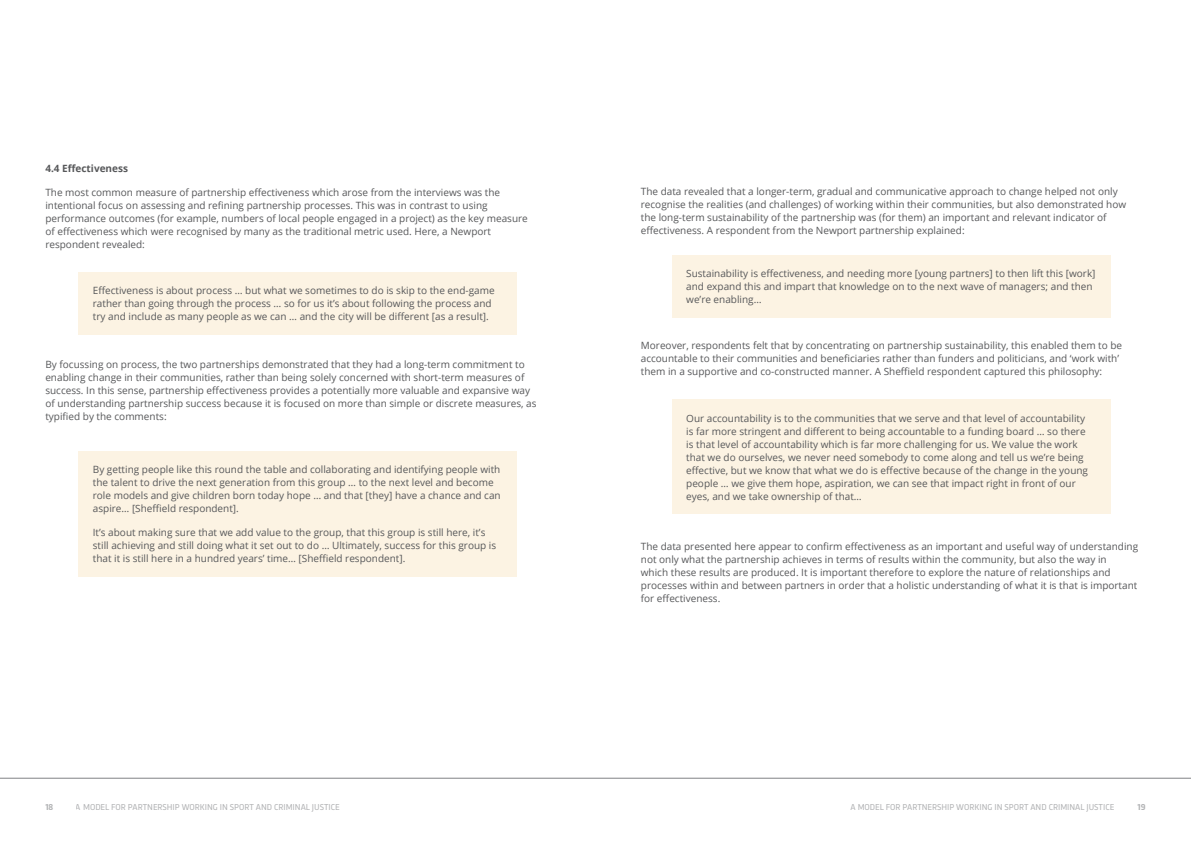
<style>
.page{position:relative;width:1191px;height:842px;background:#fff}
.page>*{position:absolute;margin:0;border:0;box-sizing:border-box;transform-origin:0 0}
.body{font:10px/13px "Open Sans";color:#57585a}
.body-2{font:700 10px "Open Sans";color:#57585a}
.t1{font:9px "Trasandina";color:#808285}
.t2{font:700 9px "Trasandina";color:#808285}
</style>
<div class="page">
<hr style="left:0;top:778px;width:1191px;height:1px;background:#808285">
<div style="left:79px;top:272px;width:438px;height:62px;background:#fcf3e3"></div>
<div style="left:672px;top:255px;width:438px;height:62px;background:#fcf3e3"></div>
<div style="left:672px;top:400px;width:438px;height:114px;background:#fcf3e3"></div>
<div style="left:79px;top:451px;width:438px;height:126px;background:#fcf3e3"></div>
<p class="body-2" style="left:45px;top:161px;width:84px">4.4 Effectiveness</p>
<p class="body" style="left:45px;top:186px;width:484px">The most common measure of partnership effectiveness which arose from the interviews was the intentional focus on assessing and refining partnership processes. This was in contrast to using performance outcomes (for example, numbers of local people engaged in a project) as the key measure of effectiveness which were recognised by many as the traditional metric used. Here, a Newport respondent revealed:</p>
<p class="body" style="left:93px;top:284px;width:403px">Effectiveness is about process … but what we sometimes to do is skip to the end-game rather than going through the process … so for us it’s about following the process and try and include as many people as we can … and the city will be different [as a result].</p>
<p class="body" style="left:45px;top:358px;width:493px">By focussing on process, the two partnerships demonstrated that they had a long-term commitment to enabling change in their communities, rather than being solely concerned with short-term measures of success. In this sense, partnership effectiveness provides a potentially more valuable and expansive way of understanding partnership success because it is focused on more than simple or discrete measures, as typified by the comments:</p>
<p class="body" style="left:93px;top:463px;width:409px">By getting people like this round the table and collaborating and identifying people with the talent to drive the next generation from this group … to the next level and become role models and give children born today hope … and that [they] have a chance and can aspire… [Sheffield respondent].</p>
<p class="body" style="left:93px;top:526px;width:405px">It’s about making sure that we add value to the group, that this group is still here, it’s still achieving and still doing what it set out to do … Ultimately, success for this group is that it is still here in a hundred years’ time… [Sheffield respondent].</p>
<p class="body" style="left:641px;top:184px;width:487px">The data revealed that a longer-term, gradual and communicative approach to change helped not only recognise the realities (and challenges) of working within their communities, but also demonstrated how the long-term sustainability of the partnership was (for them) an important and relevant indicator of effectiveness. A respondent from the Newport partnership explained:</p>
<p class="body" style="left:686px;top:267px;width:411px">Sustainability is effectiveness, and needing more [young partners] to then lift this [work] and expand this and impart that knowledge on to the next wave of managers; and then we’re enabling…</p>
<p class="body" style="left:641px;top:338px;width:483px">Moreover, respondents felt that by concentrating on partnership sustainability, this enabled them to be accountable to their communities and beneficiaries rather than funders and politicians, and ‘work with’ them in a supportive and co-constructed manner. A Sheffield respondent captured this philosophy:</p>
<p class="body" style="left:686px;top:411px;width:403px">Our accountability is to the communities that we serve and that level of accountability is far more stringent and different to being accountable to a funding board … so there is that level of accountability which is far more challenging for us. We value the work that we do ourselves, we never need somebody to come along and tell us we’re being effective, but we know that what we do is effective because of the change in the young people … we give them hope, aspiration, we can see that impact right in front of our eyes, and we take ownership of that…</p>
<p class="body" style="left:641px;top:539px;width:499px">The data presented here appear to confirm effectiveness as an important and useful way of understanding not only what the partnership achieves in terms of results within the community, but also the way in<br>which these results are produced. It is important therefore to explore the nature of relationships and processes within and between partners in order that a holistic understanding of what it is that is important for effectiveness.</p>
<p class="t2" style="left:45px;top:800px;width:9px">18</p>
<p class="t1" style="left:76px;top:800px;width:265px">A MODEL FOR PARTNERSHIP WORKING IN SPORT AND CRIMINAL JUSTICE</p>
<p class="t1" style="left:850px;top:800px;width:265px">A MODEL FOR PARTNERSHIP WORKING IN SPORT AND CRIMINAL JUSTICE</p>
<p class="t2" style="left:1137px;top:800px;width:10px">19</p>
</div>
